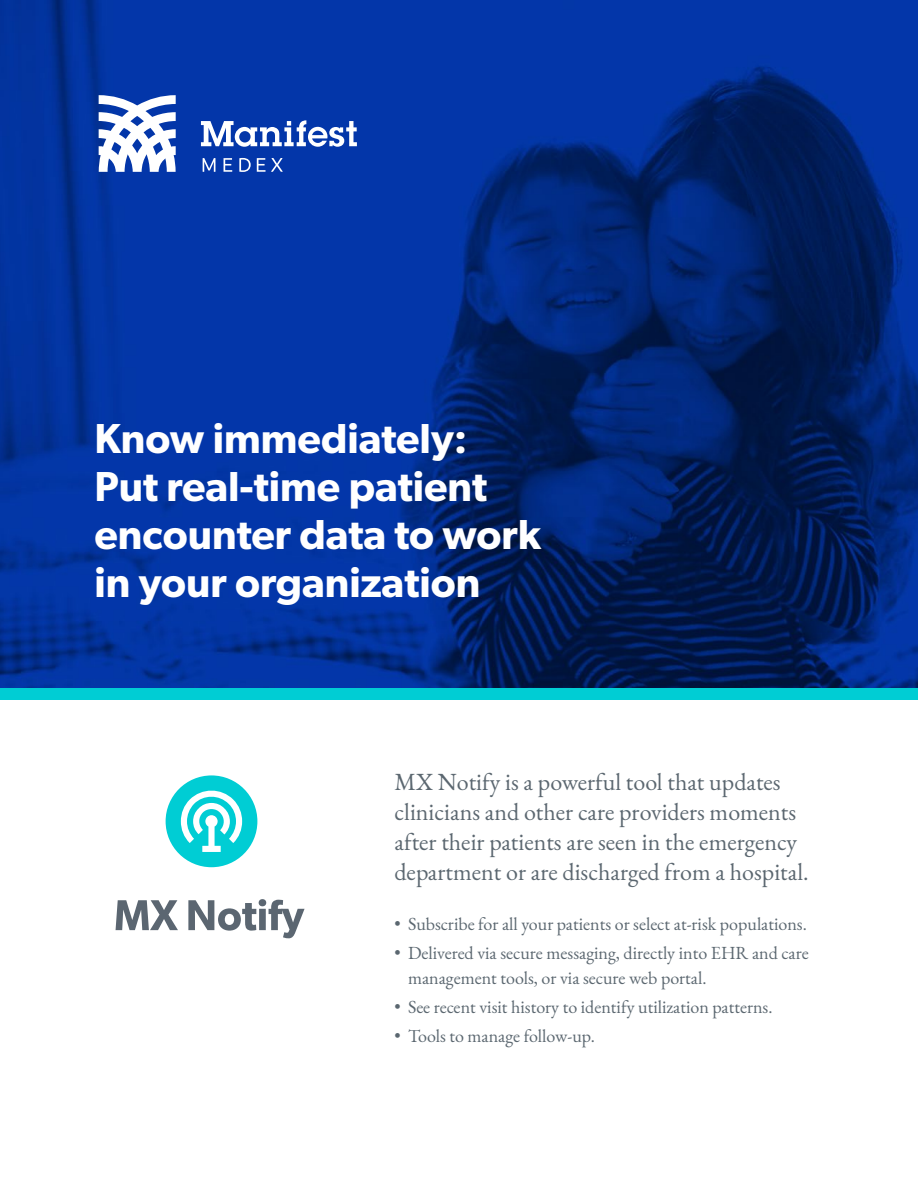
<style>
.page{position:relative;width:918px;height:1188px;background:#fff}
.page>*{position:absolute;margin:0;border:0;box-sizing:border-box;transform-origin:0 0}
.t1{font:600 42px/48px "Gibson";color:#fff}
.t2{font:24px/30px "EB Garamond";color:#5b6770}
.t3{font:18px/25.5px "EB Garamond";color:#5b6770}
</style>
<div class="page">
<img style="left:0;top:0;width:918px;height:688px">
<div style="left:166px;top:775px;width:91px;height:92px;background:#00cdd4;border-radius:50%"></div>
<svg style="left:181px;top:790px;width:61px;height:62px"></svg>
<svg style="left:116px;top:900px;width:62px;height:30px"></svg>
<svg style="left:188px;top:899px;width:117px;height:39px"></svg>
<svg style="left:99px;top:95px;width:77px;height:77px"></svg>
<svg style="left:201px;top:120px;width:156px;height:27px"></svg>
<svg style="left:203px;top:158px;width:12px;height:14px"></svg>
<svg style="left:224px;top:158px;width:8px;height:14px"></svg>
<svg style="left:239px;top:158px;width:12px;height:14px"></svg>
<svg style="left:257px;top:158px;width:26px;height:14px"></svg>
<div style="left:0;top:688px;width:918px;height:12px;background:#00cdd4"></div>
<h1 class="t1" style="left:94px;top:414px;width:448px">Know immediately:<br>Put real-time patient encounter data to work in your organization</h1>
<h2 class="t2" style="left:394px;top:767px;width:416px">MX Notify is a powerful tool that updates clinicians and other care providers moments after their patients are seen in the emergency department or are discharged from a hospital.</h2>
<p class="t3" style="left:394px;top:911px;width:414px">• Subscribe for all your patients or select at-risk populations.</p>
<p class="t3" style="left:408px;top:940px;width:402px;text-indent:-14px">• Delivered via secure messaging, directly into EHR and care management tools, or via secure web portal.</p>
<p class="t3" style="left:394px;top:994px;width:379px">• See recent visit history to identify utilization patterns.</p>
<p class="t3" style="left:394px;top:1024px;width:202px">• Tools to manage follow-up.</p>
</div>
